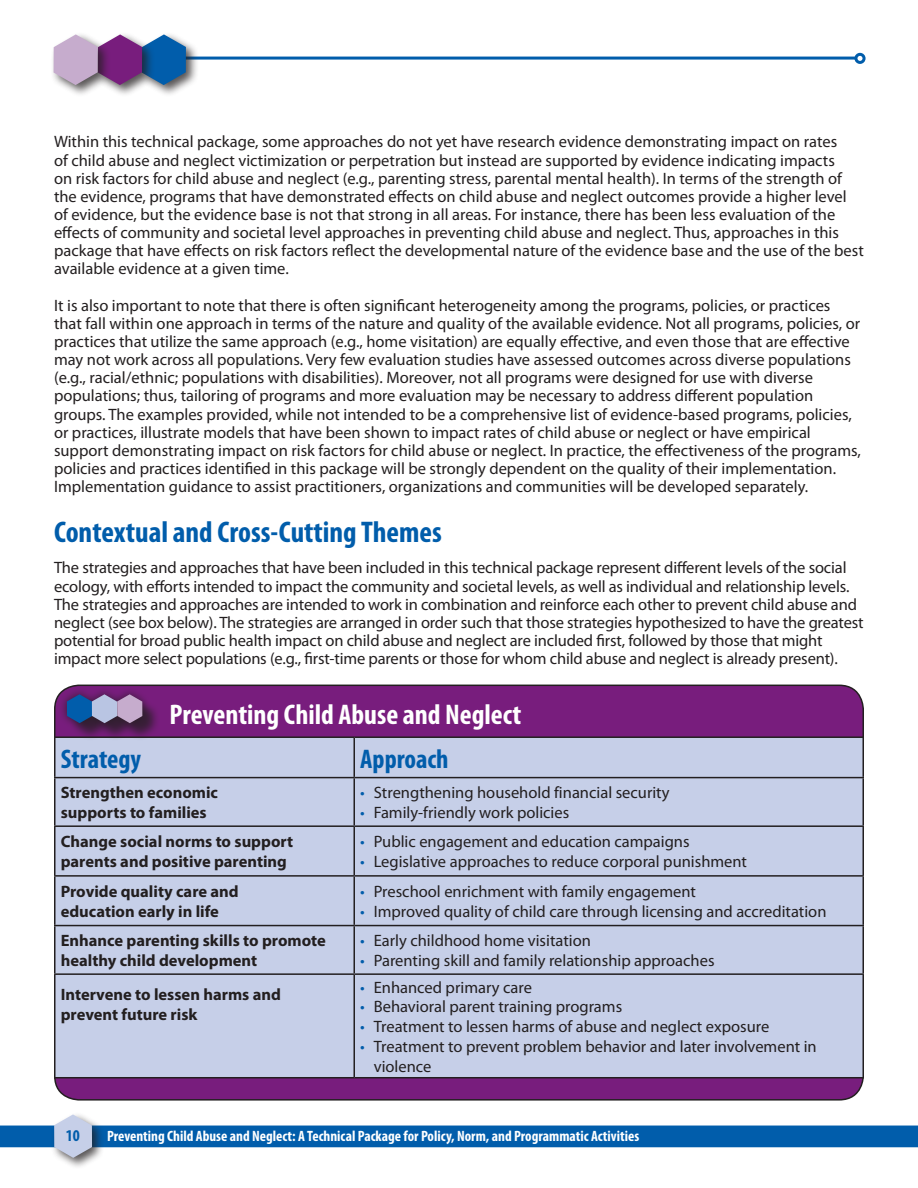
<style>
.page{position:relative;width:918px;height:1188px;background:#fff}
.page>*{position:absolute;margin:0;border:0;box-sizing:border-box;transform-origin:0 0}
.Headings{font:700 condensed 30px "Myriad Pro";color:#015dab}
.Table_and_Call_Out_H{font:700 condensed 28.5px "Myriad Pro";color:#fff}
.Headings-2{font:700 condensed 27px "Myriad Pro";color:#015dab}
.Body_Text{font:16.5px/18.1px "Myriad Pro";color:#231f20}
.Headings-3{font:700 16.5px "Myriad Pro";color:#231f20}
.t1{font:700 condensed 16.5px "Myriad Pro";color:#015dab}
.t2{font:700 condensed 15px "Myriad Pro";color:#fff}
.s1{color:#015dab}
</style>
<div class="page">
<hr style="left:117px;top:57px;width:747px;height:3px;background:#015dab">
<div style="left:856px;top:54px;width:8px;height:8px;background:#fff;border-radius:50%"></div>
<div style="left:854px;top:53px;width:12px;height:11px;border:3px solid #015dab;border-radius:50%"></div>
<div style="left:138px;top:32px;width:61px;height:65px;background:#231f20;opacity:.75"></div>
<div style="left:94px;top:32px;width:61px;height:65px;background:#231f20;opacity:.75"></div>
<div style="left:50px;top:32px;width:60px;height:65px;background:#231f20;opacity:.75"></div>
<svg style="left:54px;top:34px;width:132px;height:51px;background:#817bac"></svg>
<div style="left:0;top:1126px;width:907px;height:21px;background:#015dab"></div>
<div style="left:51px;top:1112px;width:54px;height:58px;background:#231f20;opacity:.75"></div>
<svg style="left:54px;top:1114px;width:38px;height:44px;background:#c7cee1"></svg>
<svg style="left:54px;top:1078px;width:810px;height:23px;background:#742478"></svg>
<div style="left:54px;top:684px;width:810px;height:52px;background:#781d7d"></div>
<div style="left:56px;top:738px;width:806px;height:339px;background:#c6cfe8"></div>
<hr style="left:54px;top:736px;width:300px;height:2px;background:#231f20">
<hr style="left:54px;top:738px;width:2px;height:39px;background:#231f20">
<hr style="left:354px;top:736px;width:510px;height:2px;background:#231f20">
<hr style="left:353px;top:738px;width:2px;height:39px;background:#231f20">
<hr style="left:862px;top:738px;width:2px;height:39px;background:#231f20">
<hr style="left:54px;top:777px;width:300px;height:1px;background:#231f20">
<hr style="left:54px;top:778px;width:2px;height:47px;background:#231f20">
<hr style="left:354px;top:777px;width:510px;height:1px;background:#231f20">
<hr style="left:353px;top:778px;width:2px;height:47px;background:#231f20">
<hr style="left:862px;top:778px;width:2px;height:47px;background:#231f20">
<hr style="left:54px;top:825px;width:300px;height:2px;background:#231f20">
<hr style="left:54px;top:827px;width:2px;height:48px;background:#231f20">
<hr style="left:354px;top:825px;width:510px;height:2px;background:#231f20">
<hr style="left:353px;top:827px;width:2px;height:48px;background:#231f20">
<hr style="left:862px;top:827px;width:2px;height:48px;background:#231f20">
<hr style="left:54px;top:875px;width:300px;height:2px;background:#231f20">
<hr style="left:54px;top:877px;width:2px;height:48px;background:#231f20">
<hr style="left:354px;top:875px;width:510px;height:2px;background:#231f20">
<hr style="left:353px;top:877px;width:2px;height:48px;background:#231f20">
<hr style="left:862px;top:877px;width:2px;height:48px;background:#231f20">
<hr style="left:54px;top:925px;width:300px;height:1px;background:#231f20">
<hr style="left:54px;top:926px;width:2px;height:47px;background:#231f20">
<hr style="left:354px;top:925px;width:510px;height:1px;background:#231f20">
<hr style="left:353px;top:926px;width:2px;height:47px;background:#231f20">
<hr style="left:862px;top:926px;width:2px;height:47px;background:#231f20">
<hr style="left:54px;top:973px;width:300px;height:2px;background:#231f20">
<hr style="left:54px;top:975px;width:2px;height:102px;background:#231f20">
<hr style="left:354px;top:973px;width:510px;height:2px;background:#231f20">
<hr style="left:353px;top:975px;width:2px;height:102px;background:#231f20">
<hr style="left:862px;top:975px;width:2px;height:102px;background:#231f20">
<hr style="left:54px;top:1077px;width:300px;height:1px;background:#231f20">
<hr style="left:354px;top:1077px;width:510px;height:1px;background:#231f20">
<div style="left:59px;top:687px;width:92px;height:43px;background:#231f20;opacity:.75"></div>
<div style="left:69px;top:697px;width:41px;height:44px;background:#231f20;opacity:.75"></div>
<div style="left:94px;top:697px;width:41px;height:44px;background:#231f20;opacity:.75"></div>
<div style="left:120px;top:697px;width:41px;height:44px;background:#231f20;opacity:.75"></div>
<svg style="left:67px;top:694px;width:75px;height:29px;background:#737aaa"></svg>
<p class="Body_Text" style="left:54px;top:133px;width:811px">Within this technical package, some approaches do not yet have research evidence demonstrating impact on rates<br>of child abuse and neglect victimization or perpetration but instead are supported by evidence indicating impacts<br>on risk factors for child abuse and neglect (e.g., parenting stress, parental mental health). In terms of the strength of the evidence, programs that have demonstrated effects on child abuse and neglect outcomes provide a higher level of evidence, but the evidence base is not that strong in all areas. For instance, there has been less evaluation of the effects of community and societal level approaches in preventing child abuse and neglect. Thus, approaches in this package that have effects on risk factors reflect the developmental nature of the evidence base and the use of the best available evidence at a given time.</p>
<p class="Body_Text" style="left:54px;top:296px;width:809px">It is also important to note that there is often significant heterogeneity among the programs, policies, or practices that fall within one approach in terms of the nature and quality of the available evidence. Not all programs, policies, or practices that utilize the same approach (e.g., home visitation) are equally effective, and even those that are effective may not work across all populations. Very few evaluation studies have assessed outcomes across diverse populations (e.g., racial/ethnic; populations with disabilities). Moreover, not all programs were designed for use with diverse populations; thus, tailoring of programs and more evaluation may be necessary to address different population groups. The examples provided, while not intended to be a comprehensive list of evidence-based programs, policies, or practices, illustrate models that have been shown to impact rates of child abuse or neglect or have empirical support demonstrating impact on risk factors for child abuse or neglect. In practice, the effectiveness of the programs, policies and practices identified in this package will be strongly dependent on the quality of their implementation.<br>Implementation guidance to assist practitioners, organizations and communities will be developed separately.</p>
<p class="Headings" style="left:54px;top:513px;width:389px">Contextual and Cross-Cutting Themes</p>
<p class="Body_Text" style="left:54px;top:559px;width:811px">The strategies and approaches that have been included in this technical package represent different levels of the social ecology, with efforts intended to impact the community and societal levels, as well as individual and relationship levels.<br>The strategies and approaches are intended to work in combination and reinforce each other to prevent child abuse and neglect (see box below). The strategies are arranged in order such that those strategies hypothesized to have the greatest potential for broad public health impact on child abuse and neglect are included first, followed by those that might impact more select populations (e.g., first-time parents or those for whom child abuse and neglect is already present).</p>
<p class="Table_and_Call_Out_H" style="left:170px;top:697px;width:353px">Preventing Child Abuse and Neglect</p>
<p class="Headings-2" style="left:61px;top:742px;width:82px">Strategy</p>
<p class="Headings-2" style="left:360px;top:742px;width:90px">Approach</p>
<p class="Headings-3" style="left:61px;top:782px;width:159px">Strengthen economic</p>
<p class="Headings-3" style="left:61px;top:802px;width:148px">supports to families</p>
<p class="Body_Text" style="left:360px;top:783px;width:311px"><span class="s1">•</span> Strengthening household financial security</p>
<p class="Body_Text" style="left:360px;top:803px;width:211px"><span class="s1">•</span> Family-friendly work policies</p>
<p class="Headings-3" style="left:61px;top:831px;width:234px">Change social norms to support</p>
<p class="Headings-3" style="left:61px;top:851px;width:228px">parents and positive parenting</p>
<p class="Body_Text" style="left:360px;top:832px;width:331px"><span class="s1">•</span> Public engagement and education campaigns</p>
<p class="Body_Text" style="left:360px;top:852px;width:388px"><span class="s1">•</span> Legislative approaches to reduce corporal punishment</p>
<p class="Headings-3" style="left:61px;top:881px;width:180px">Provide quality care and</p>
<p class="Headings-3" style="left:61px;top:900px;width:160px">education early in life</p>
<p class="Body_Text" style="left:360px;top:882px;width:337px"><span class="s1">•</span> Preschool enrichment with family engagement</p>
<p class="Body_Text" style="left:360px;top:902px;width:468px"><span class="s1">•</span> Improved quality of child care through licensing and accreditation</p>
<p class="Headings-3" style="left:61px;top:930px;width:267px">Enhance parenting skills to promote</p>
<p class="Headings-3" style="left:61px;top:950px;width:198px">healthy child development</p>
<p class="Body_Text" style="left:360px;top:931px;width:232px"><span class="s1">•</span> Early childhood home visitation</p>
<p class="Body_Text" style="left:360px;top:951px;width:356px"><span class="s1">•</span> Parenting skill and family relationship approaches</p>
<p class="Headings-3" style="left:61px;top:984px;width:222px">Intervene to lessen harms and</p>
<p class="Headings-3" style="left:61px;top:1004px;width:138px">prevent future risk</p>
<p class="Body_Text" style="left:360px;top:978px;width:173px"><span class="s1">•</span> Enhanced primary care</p>
<p class="Body_Text" style="left:360px;top:997px;width:264px"><span class="s1">•</span> Behavioral parent training programs</p>
<p class="Body_Text" style="left:360px;top:1017px;width:411px"><span class="s1">•</span> Treatment to lessen harms of abuse and neglect exposure</p>
<p class="Body_Text" style="left:374px;top:1036px;width:445px;line-height:19.8px;text-indent:-13px"><span class="s1">•</span> Treatment to prevent problem behavior and later involvement in violence</p>
<p class="t1" style="left:66px;top:1126px;width:16px">10</p>
<p class="t2" style="left:107px;top:1126px;width:534px">Preventing Child Abuse and Neglect: A Technical Package for Policy, Norm, and Programmatic Activities</p>
</div>
